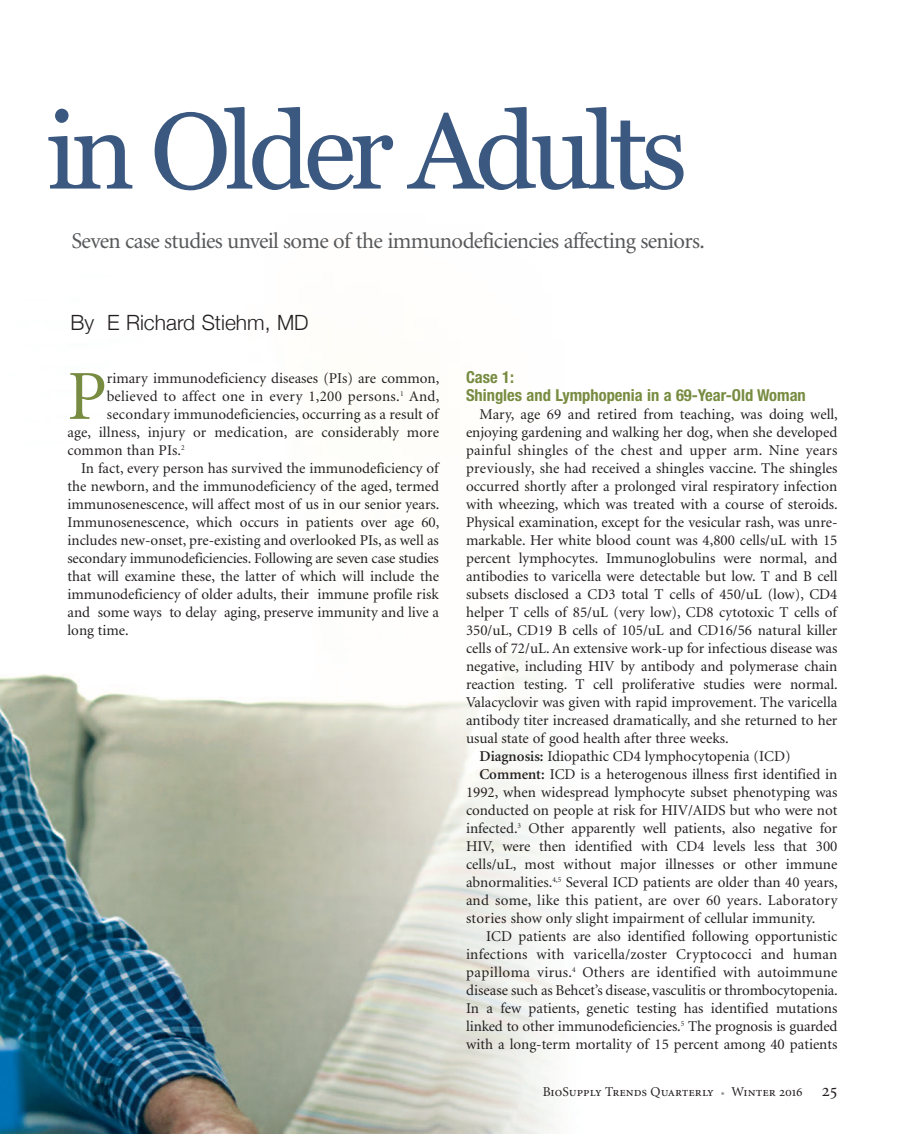
<style>
.page{position:relative;width:905px;height:1134px;background:#fff}
.page>*{position:absolute;margin:0;border:0;box-sizing:border-box;transform-origin:0 0}
.t1{font:108px "Georgia";letter-spacing:-.06em;color:#3b5880}
.t2{font:70.35px "Minion";color:#778c41}
.t3{font:22.5px "Minion";letter-spacing:-.03em;color:#57585a}
.t4{font:300 21px "Helvetica Neue";color:#231f20}
.t5{font:700 condensed 16.5px/18px "Helvetica Neue";color:#778c41}
.t6{font:15px "Minion";color:#231f20}
.t7{font:15px "Minion";letter-spacing:.02em;color:#231f20}
.t8{font:15px "Minion";letter-spacing:.025em;color:#231f20}
.t9{font:13.5px "Minion Regular SC";color:#231f20}
.s1{font-weight:600}
.s2{color:#939598}
.s3{font-size:18px}
</style>
<div class="page">
<img style="left:0;top:651px;width:560px;height:483px">
<h1 class="t1" style="left:46px;top:88px;width:643px">in Older Adults</h1>
<h3 class="t3" style="left:71px;top:232px;width:635px">Seven case studies unveil some of the immunodeficiencies affecting seniors.</h3>
<h3 class="t4" style="left:70px;top:310px;width:240px">By E Richard Stiehm, MD</h3>
<h2 class="t2" style="left:68px;top:369px;width:41px">P</h2>
<p class="t6" style="left:107px;top:372px;width:334px">rimary immunodeficiency diseases (PIs) are common,</p>
<p class="t7" style="left:107px;top:390px;width:334px">believed to affect one in every 1,200 persons.<sup>1</sup> And,</p>
<p class="t6" style="left:107px;top:408px;width:333px">secondary immunodeficiencies, occurring as a result of</p>
<p class="t6" style="left:67px;top:426px;width:373px">age, illness, injury or medication, are considerably more</p>
<p class="t6" style="left:67px;top:444px;width:119px">common than PIs.<sup>2</sup></p>
<p class="t6" style="left:81px;top:462px;width:359px">In fact, every person has survived the immunodeficiency of</p>
<p class="t6" style="left:68px;top:480px;width:373px">the newborn, and the immunodeficiency of the aged, termed</p>
<p class="t6" style="left:68px;top:498px;width:373px">immunosenescence, will affect most of us in our senior years.</p>
<p class="t6" style="left:68px;top:516px;width:373px">Immunosenescence, which occurs in patients over age 60,</p>
<p class="t6" style="left:68px;top:534px;width:373px">includes new-onset, pre-existing and overlooked PIs, as well as</p>
<p class="t6" style="left:68px;top:552px;width:373px">secondary immunodeficiencies. Following are seven case studies</p>
<p class="t6" style="left:67px;top:570px;width:373px">that will examine these, the latter of which will include the</p>
<p class="t6" style="left:67px;top:588px;width:373px">immunodeficiency of older adults, their immune profile risk</p>
<p class="t6" style="left:67px;top:606px;width:373px">and some ways to delay aging, preserve immunity and live a</p>
<p class="t6" style="left:67px;top:624px;width:63px">long time.</p>
<p class="t5" style="left:466px;top:367px;width:341px">Case 1:<br>Shingles and Lymphopenia in a 69-Year-Old Woman</p>
<p class="t6" style="left:479px;top:408px;width:360px">Mary, age 69 and retired from teaching, was doing well,</p>
<p class="t6" style="left:466px;top:426px;width:373px">enjoying gardening and walking her dog, when she developed</p>
<p class="t8" style="left:466px;top:444px;width:373px">painful shingles of the chest and upper arm. Nine years</p>
<p class="t6" style="left:466px;top:462px;width:373px">previously, she had received a shingles vaccine. The shingles</p>
<p class="t6" style="left:466px;top:480px;width:373px">occurred shortly after a prolonged viral respiratory infection</p>
<p class="t6" style="left:466px;top:498px;width:373px">with wheezing, which was treated with a course of steroids.</p>
<p class="t6" style="left:466px;top:516px;width:373px">Physical examination, except for the vesicular rash, was unre-</p>
<p class="t6" style="left:466px;top:534px;width:373px">markable. Her white blood count was 4,800 cells/uL with 15</p>
<p class="t6" style="left:466px;top:552px;width:373px">percent lymphocytes. Immunoglobulins were normal, and</p>
<p class="t6" style="left:466px;top:570px;width:373px">antibodies to varicella were detectable but low. T and B cell</p>
<p class="t6" style="left:466px;top:588px;width:373px">subsets disclosed a CD3 total T cells of 450/uL (low), CD4</p>
<p class="t6" style="left:466px;top:606px;width:372px">helper T cells of 85/uL (very low), CD8 cytotoxic T cells of</p>
<p class="t6" style="left:466px;top:624px;width:373px">350/uL, CD19 B cells of 105/uL and CD16/56 natural killer</p>
<p class="t6" style="left:466px;top:642px;width:373px">cells of 72/uL. An extensive work-up for infectious disease was</p>
<p class="t6" style="left:466px;top:660px;width:373px">negative, including HIV by antibody and polymerase chain</p>
<p class="t6" style="left:466px;top:678px;width:373px">reaction testing. T cell proliferative studies were normal.</p>
<p class="t6" style="left:466px;top:696px;width:373px">Valacyclovir was given with rapid improvement. The varicella</p>
<p class="t6" style="left:466px;top:714px;width:373px">antibody titer increased dramatically, and she returned to her</p>
<p class="t6" style="left:466px;top:732px;width:264px">usual state of good health after three weeks.</p>
<p class="t6" style="left:479px;top:750px;width:312px"><span class="s1">Diagnosis:</span> Idiopathic CD4 lymphocytopenia (ICD)</p>
<p class="t6" style="left:479px;top:768px;width:359px"><span class="s1">Comment:</span> ICD is a heterogenous illness first identified in</p>
<p class="t6" style="left:466px;top:786px;width:373px">1992, when widespread lymphocyte subset phenotyping was</p>
<p class="t6" style="left:466px;top:804px;width:373px">conducted on people at risk for HIV/AIDS but who were not</p>
<p class="t6" style="left:466px;top:822px;width:373px">infected.<sup>3</sup> Other apparently well patients, also negative for</p>
<p class="t6" style="left:466px;top:840px;width:373px">HIV, were then identified with CD4 levels less that 300</p>
<p class="t6" style="left:466px;top:858px;width:373px">cells/uL, most without major illnesses or other immune</p>
<p class="t6" style="left:466px;top:876px;width:373px">abnormalities.<sup>4,5</sup> Several ICD patients are older than 40 years,</p>
<p class="t7" style="left:466px;top:894px;width:373px">and some, like this patient, are over 60 years. Laboratory</p>
<p class="t6" style="left:466px;top:912px;width:351px">stories show only slight impairment of cellular immunity.</p>
<p class="t6" style="left:486px;top:930px;width:353px">ICD patients are also identified following opportunistic</p>
<p class="t6" style="left:466px;top:948px;width:373px">infections with varicella/zoster Cryptococci and human</p>
<p class="t6" style="left:466px;top:966px;width:373px">papilloma virus.<sup>4</sup> Others are identified with autoimmune</p>
<p class="t6" style="left:466px;top:984px;width:373px">disease such as Behcet’s disease, vasculitis or thrombocytopenia.</p>
<p class="t6" style="left:466px;top:1002px;width:373px">In a few patients, genetic testing has identified mutations</p>
<p class="t6" style="left:466px;top:1020px;width:373px">linked to other immunodeficiencies.<sup>5</sup> The prognosis is guarded</p>
<p class="t6" style="left:466px;top:1038px;width:373px">with a long-term mortality of 15 percent among 40 patients</p>
<p class="t9" style="left:542px;top:1087px;width:296px">BioSupply Trends Quarterly <span class="s2">•</span> Winter 2016 <span class="s3">25</span></p>
</div>
